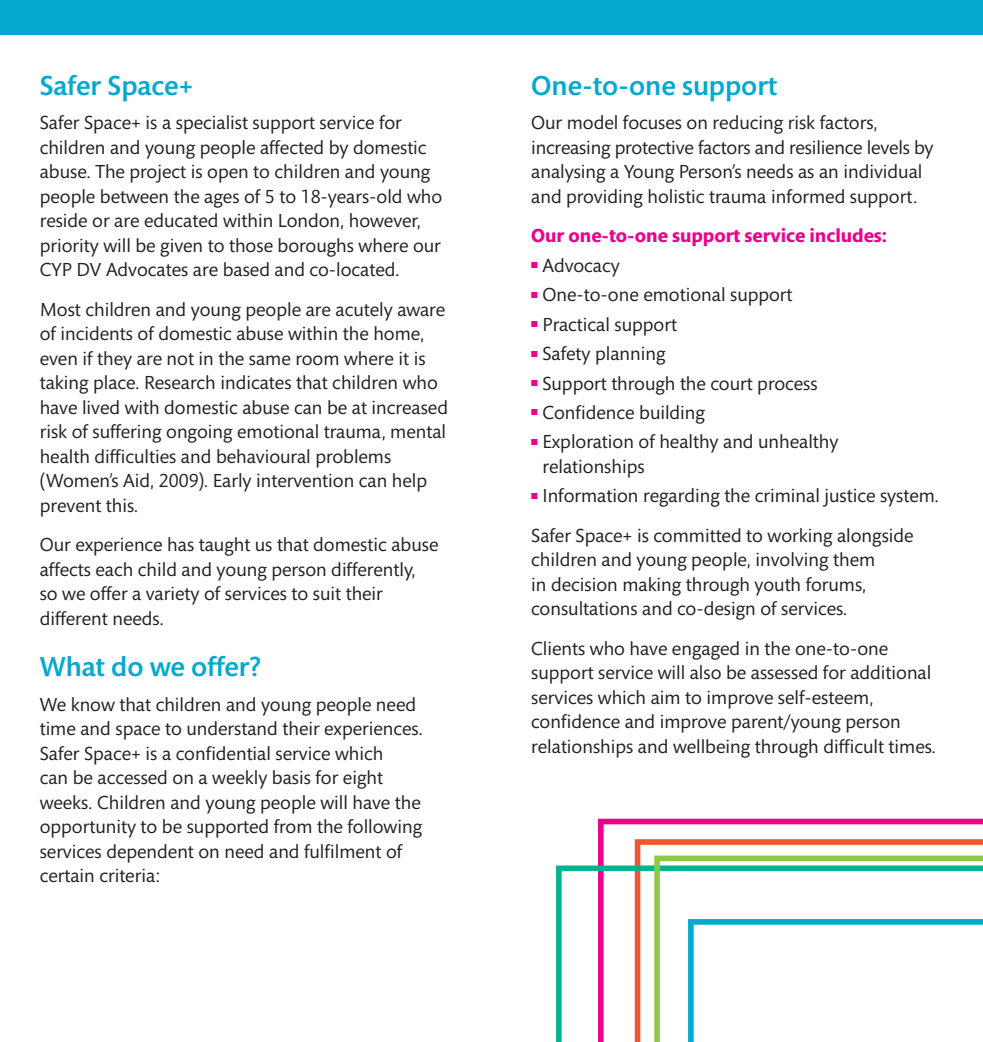
<style>
.page{position:relative;width:983px;height:1042px;background:#fff}
.page>*{position:absolute;margin:0;border:0;box-sizing:border-box;transform-origin:0 0}
.Sub_headings{font:500 28px "Mundo Sans Std";color:#03a9cf}
.Body_text{font:19.25px/24.5px "Mundo Sans";color:#231f20}
.Body_text-2{font:700 19.25px "Mundo Sans";color:#ed028c}
</style>
<div class="page">
<div style="left:0;top:0;width:506px;height:35px;background:#03a9cf"></div>
<div style="left:476px;top:0;width:506px;height:35px;background:#03a9cf"></div>
<svg style="left:598px;top:819px;width:384px;height:46px"></svg>
<svg style="left:634px;top:839px;width:348px;height:26px"></svg>
<svg style="left:556px;top:865px;width:98px;height:177px"></svg>
<svg style="left:654px;top:855px;width:328px;height:187px"></svg>
<p class="Sub_headings" style="left:40px;top:70px;width:155px">Safer Space+</p>
<p class="Body_text" style="left:40px;top:111px;width:404px">Safer Space+ is a specialist support service for children and young people affected by domestic abuse. The project is open to children and young people between the ages of 5 to 18-years-old who reside or are educated within London, however, priority will be given to those boroughs where our CYP DV Advocates are based and co-located.</p>
<p class="Body_text" style="left:40px;top:297px;width:410px">Most children and young people are acutely aware of incidents of domestic abuse within the home, even if they are not in the same room where it is taking place. Research indicates that children who have lived with domestic abuse can be at increased risk of suffering ongoing emotional trauma, mental health difficulties and behavioural problems (Women’s Aid, 2009). Early intervention can help prevent this.</p>
<p class="Body_text" style="left:40px;top:533px;width:400px">Our experience has taught us that domestic abuse affects each child and young person differently, so we offer a variety of services to suit their different needs.</p>
<p class="Sub_headings" style="left:40px;top:652px;width:223px">What do we offer?</p>
<p class="Body_text" style="left:40px;top:692px;width:384px">We know that children and young people need time and space to understand their experiences.<br>Safer Space+ is a confidential service which<br>can be accessed on a weekly basis for eight weeks. Children and young people will have the opportunity to be supported from the following services dependent on need and fulfilment of certain criteria:</p>
<p class="Sub_headings" style="left:531px;top:70px;width:247px">One-to-one support</p>
<p class="Body_text" style="left:531px;top:111px;width:404px">Our model focuses on reducing risk factors, increasing protective factors and resilience levels by analysing a Young Person’s needs as an individual and providing holistic trauma informed support.</p>
<p class="Body_text-2" style="left:531px;top:225px;width:357px">Our one-to-one support service includes:</p>
<p class="Body_text" style="left:531px;top:253px;width:90px"><sup>■</sup> Advocacy</p>
<p class="Body_text" style="left:531px;top:283px;width:263px"><sup>■</sup> One-to-one emotional support</p>
<p class="Body_text" style="left:531px;top:312px;width:147px"><sup>■</sup> Practical support</p>
<p class="Body_text" style="left:531px;top:342px;width:136px"><sup>■</sup> Safety planning</p>
<p class="Body_text" style="left:531px;top:371px;width:288px"><sup>■</sup> Support through the court process</p>
<p class="Body_text" style="left:531px;top:401px;width:175px"><sup>■</sup> Confidence building</p>
<p class="Body_text" style="left:542px;top:430px;width:297px;text-indent:-11px"><sup>■</sup> Exploration of healthy and unhealthy relationships</p>
<p class="Body_text" style="left:531px;top:484px;width:409px"><sup>■</sup> Information regarding the criminal justice system.</p>
<p class="Body_text" style="left:531px;top:523px;width:384px">Safer Space+ is committed to working alongside children and young people, involving them<br>in decision making through youth forums, consultations and co-design of services.</p>
<p class="Body_text" style="left:531px;top:636px;width:406px">Clients who have engaged in the one-to-one support service will also be assessed for additional services which aim to improve self-esteem, confidence and improve parent/young person relationships and wellbeing through difficult times.</p>
</div>
